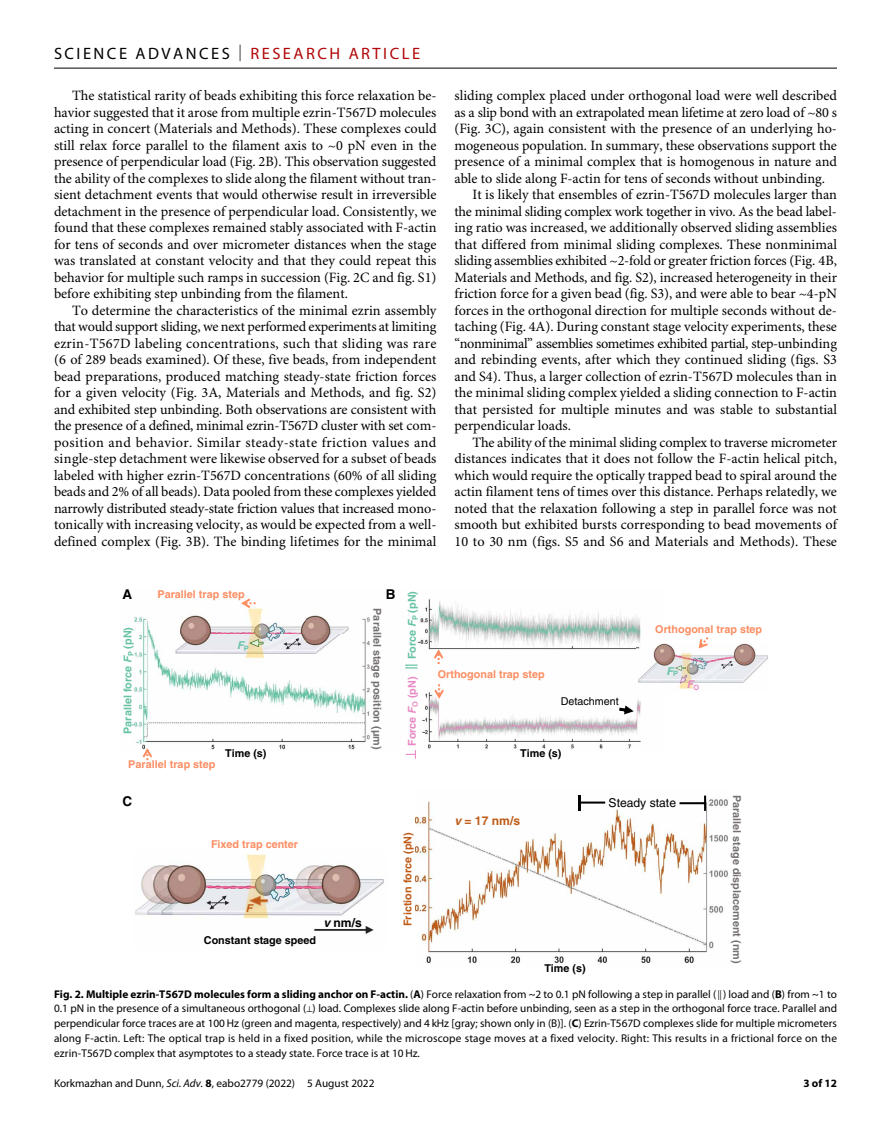
<style>
.page{position:relative;width:891px;height:1134px;background:#fff}
.page>*{position:absolute;margin:0;border:0;box-sizing:border-box;transform-origin:0 0}
.t1{font:16.5px "Myriad Pro";letter-spacing:.15em;color:#000}
.t2{font:14.25px/16.5px "Minion Pro";color:#000;text-align:justify}
.t3{font:14.25px "Minion Pro";letter-spacing:-.03em;color:#000}
.t4{font:14.25px "Minion Pro";letter-spacing:-.02em;color:#000}
.t5{font:700 13.5px "Helvetica";color:#000}
.t6{font:12.15px "Helvetica";color:#000}
.t7{font:700 12.15px "Helvetica";color:#bf5b17}
.t8{font:700 12.15px "Helvetica";color:#000}
.t9{font:11.25px/15px "Myriad Pro";color:#000;text-align:justify}
.t10{font:700 11.25px "Myriad Pro";color:#000}
.t11{font:700 10.8px "Helvetica";color:#fc8d62}
.t12{font:700 10.8px "Helvetica";color:#767171}
.t13{font:700 10.8px "Helvetica";color:#000}
.t14{font:700 10.8px "Helvetica";color:#66c2a5}
.t15{font:700 10.8px "Helvetica";color:#bf5b17}
.t16{font:700 10.8px "Helvetica";color:#e78ac3}
.t17{font:10.8px "Helvetica";color:#000}
.t18{font:italic 700 10.8px "Helvetica";color:#66c2a5}
.t19{font:italic 700 10.8px "Helvetica";color:#e78ac3}
.t20{font:italic 700 10.8px "Helvetica";color:#bf5b17}
.s1{font-weight:300}
.s2{color:#b10508}
.s3{font-style:italic}
.s4{font-weight:700}
</style>
<div class="page">
<hr style="left:54px;top:68px;width:783px;height:1px;background:#000">
<img style="left:130px;top:598px;width:511px;height:152px">
<img style="left:135px;top:854px;width:249px;height:80px">
<img style="left:415px;top:795px;width:313px;height:169px">
<svg style="left:143px;top:748px;width:9px;height:12px"></svg>
<svg style="left:434px;top:649px;width:9px;height:15px"></svg>
<svg style="left:579px;top:796px;width:2px;height:15px"></svg>
<svg style="left:704px;top:796px;width:2px;height:15px"></svg>
<hr style="left:579px;top:802px;width:26px;height:2px;background:#000">
<hr style="left:680px;top:802px;width:26px;height:2px;background:#000">
<svg style="left:619px;top:705px;width:15px;height:9px"></svg>
<svg style="left:434px;top:684px;width:10px;height:15px"></svg>
<img style="left:171px;top:606px;width:181px;height:56px">
<svg style="left:241px;top:599px;width:15px;height:9px"></svg>
<img style="left:636px;top:643px;width:132px;height:47px">
<svg style="left:699px;top:637px;width:10px;height:11px"></svg>
<svg style="left:405px;top:665px;width:13px;height:4px"></svg>
<svg style="left:406px;top:750px;width:10px;height:9px"></svg>
<p class="t1" style="left:54px;top:40px;width:368px">SCIENCE ADVANCES <span class="s1">|</span> <span class="s2">RESEARCH ARTICLE</span></p>
<p class="t2" style="left:54px;top:89px;width:384px;text-indent:18px">The statistical rarity of beads exhibiting this force relaxation be&shy;havior suggested that it arose from multiple ezrin-T567D molecules acting in concert (Materials and Methods). These complexes could still relax force parallel to the filament axis to ~0 pN even in the presence of perpendicular load (Fig. 2B). This observation suggested the ability of the complexes to slide along the filament without tran&shy;sient detachment events that would otherwise result in irreversible detachment in the presence of perpendicular load. Consistently, we found that these complexes remained stably associated with F-actin for tens of seconds and over micrometer distances when the stage was translated at constant velocity and that they could repeat this behavior for multiple such ramps in succession (Fig. 2C and fig. S1) before exhibiting step unbinding from the filament.</p>
<p class="t2" style="left:54px;top:303px;width:384px;text-indent:18px">To determine the characteristics of the minimal ezrin assembly that would support sliding, we next performed experiments at limiting ezrin-T567D labeling concentrations, such that sliding was rare (6 of 289 beads examined). Of these, five beads, from independent bead preparations, produced matching steady-state friction forces for a given velocity (Fig. 3A, Materials and Methods, and fig. S2) and exhibited step unbinding. Both observations are consistent with the presence of a defined, minimal ezrin-T567D cluster with set com&shy;position and behavior. Similar steady-state friction values and single-step detachment were likewise observed for a subset of beads labeled with higher ezrin-T567D concentrations (60% of all sliding beads and 2% of all beads). Data pooled from these complexes yielded narrowly distributed steady-state friction values that increased mono&shy;tonically with increasing velocity, as would be expected from a well&shy;defined complex (Fig. 3B). The binding lifetimes for the minimal</p>
<p class="t2" style="left:454px;top:89px;width:384px">sliding complex placed under orthogonal load were well described</p>
<p class="t2" style="left:454px;top:105px;width:384px">as a slip bond with an extrapolated mean lifetime at zero load of ~80 s</p>
<p class="t2" style="left:454px;top:122px;width:384px">(Fig. 3C), again consistent with the presence of an underlying ho-</p>
<p class="t2" style="left:454px;top:138px;width:384px">mogeneous population. In summary, these observations support the</p>
<p class="t2" style="left:454px;top:155px;width:384px">presence of a minimal complex that is homogenous in nature and</p>
<p class="t2" style="left:454px;top:171px;width:372px">able to slide along F-actin for tens of seconds without unbinding.</p>
<p class="t2" style="left:472px;top:188px;width:366px">It is likely that ensembles of ezrin-T567D molecules larger than</p>
<p class="t4" style="left:454px;top:202px;width:384px">the minimal sliding complex work together in vivo. As the bead label-</p>
<p class="t2" style="left:454px;top:221px;width:384px">ing ratio was increased, we additionally observed sliding assemblies</p>
<p class="t2" style="left:454px;top:237px;width:384px">that differed from minimal sliding complexes. These nonminimal</p>
<p class="t2" style="left:454px;top:254px;width:384px">sliding assemblies exhibited ~2-fold or greater friction forces (Fig. 4B,</p>
<p class="t2" style="left:454px;top:270px;width:384px">Materials and Methods, and fig. S2), increased heterogeneity in their</p>
<p class="t2" style="left:454px;top:287px;width:384px">friction force for a given bead (fig. S3), and were able to bear ~4-pN</p>
<p class="t2" style="left:454px;top:303px;width:384px">forces in the orthogonal direction for multiple seconds without de-</p>
<p class="t2" style="left:454px;top:320px;width:384px">taching (Fig. 4A). During constant stage velocity experiments, these</p>
<p class="t3" style="left:454px;top:334px;width:384px">“nonminimal” assemblies sometimes exhibited partial, step-unbinding</p>
<p class="t2" style="left:454px;top:353px;width:384px">and rebinding events, after which they continued sliding (figs. S3</p>
<p class="t2" style="left:454px;top:369px;width:384px">and S4). Thus, a larger collection of ezrin-T567D molecules than in</p>
<p class="t2" style="left:454px;top:386px;width:384px">the minimal sliding complex yielded a sliding connection to F-actin</p>
<p class="t2" style="left:454px;top:402px;width:384px">that persisted for multiple minutes and was stable to substantial</p>
<p class="t2" style="left:454px;top:419px;width:118px">perpendicular loads.</p>
<p class="t2" style="left:472px;top:435px;width:366px">The ability of the minimal sliding complex to traverse micrometer</p>
<p class="t2" style="left:454px;top:452px;width:384px">distances indicates that it does not follow the F-actin helical pitch,</p>
<p class="t2" style="left:454px;top:468px;width:384px">which would require the optically trapped bead to spiral around the</p>
<p class="t2" style="left:454px;top:485px;width:384px">actin filament tens of times over this distance. Perhaps relatedly, we</p>
<p class="t2" style="left:454px;top:501px;width:384px">noted that the relaxation following a step in parallel force was not</p>
<p class="t2" style="left:454px;top:518px;width:384px">smooth but exhibited bursts corresponding to bead movements of</p>
<p class="t2" style="left:454px;top:534px;width:384px">10 to 30 nm (figs. S5 and S6 and Materials and Methods). These</p>
<p class="t5" style="left:122px;top:586px;width:11px">A</p>
<p class="t14" style="left:121px;top:734px;width:108px;rotate:-90deg">Parallel force <span class="s3">F</span><sub>P</sub> (pN)</p>
<p class="t11" style="left:157px;top:588px;width:89px">Parallel trap step</p>
<p class="t18" style="left:237px;top:639px;width:13px">F<sub>P</sub></p>
<p class="t11" style="left:128px;top:758px;width:89px">Parallel trap step</p>
<p class="t13" style="left:225px;top:746px;width:43px">Time (s)</p>
<p class="t5" style="left:122px;top:793px;width:11px">C</p>
<p class="t5" style="left:386px;top:586px;width:11px">B</p>
<p class="t12" style="left:384px;top:608px;width:143px;rotate:90deg">Parallel stage position (µm)</p>
<p class="t14" style="left:406px;top:659px;width:70px;rotate:-90deg">Force <span class="s3">F</span><sub>P</sub> (pN)</p>
<p class="t16" style="left:406px;top:746px;width:71px;rotate:-90deg">Force <span class="s3">F</span><sub>O</sub> (pN)</p>
<p class="t11" style="left:211px;top:838px;width:89px">Fixed trap center</p>
<p class="t20" style="left:246px;top:902px;width:8px">F</p>
<p class="t13" style="left:204px;top:933px;width:114px">Constant stage speed</p>
<p class="t8" style="left:323px;top:915px;width:40px"><span class="s3">v</span> nm/s</p>
<p class="t15" style="left:401px;top:926px;width:95px;rotate:-90deg">Friction force (pN)</p>
<p class="t11" style="left:438px;top:668px;width:108px">Orthogonal trap step</p>
<p class="t17" style="left:561px;top:695px;width:60px">Detachment</p>
<p class="t13" style="left:520px;top:747px;width:43px">Time (s)</p>
<p class="t11" style="left:655px;top:622px;width:108px">Orthogonal trap step</p>
<p class="t18" style="left:667px;top:664px;width:13px">F<sub>P</sub></p>
<p class="t19" style="left:687px;top:678px;width:14px">F<sub>O</sub></p>
<p class="t7" style="left:454px;top:814px;width:67px"><span class="s3">v</span> = 17 nm/s</p>
<p class="t6" style="left:609px;top:795px;width:69px">Steady state</p>
<p class="t13" style="left:544px;top:962px;width:43px">Time (s)</p>
<p class="t12" style="left:744px;top:795px;width:170px;rotate:90deg">Parallel stage displacement (nm)</p>
<p class="t9" style="left:54px;top:986px;width:785px"><span class="s4">Fig. 2. Multiple ezrin-T567D molecules form a sliding anchor on F-actin.</span> (<span class="s4">A</span>) Force relaxation from ~2 to 0.1 pN following a step in parallel (∥) load and (<span class="s4">B</span>) from ~1 to 0.1 pN in the presence of a simultaneous orthogonal (⊥) load. Complexes slide along F-actin before unbinding, seen as a step in the orthogonal force trace. Parallel and perpendicular force traces are at 100 Hz (green and magenta, respectively) and 4 kHz [gray; shown only in (B)]. (<span class="s4">C</span>) Ezrin-T567D complexes slide for multiple micrometers along F-actin. Left: The optical trap is held in a fixed position, while the microscope stage moves at a fixed velocity. Right: This results in a frictional force on the ezrin-T567D complex that asymptotes to a steady state. Force trace is at 10 Hz.</p>
<p class="t9" style="left:54px;top:1076px;width:322px">Korkmazhan and Dunn, <span class="s3">Sci. Adv.</span> <span class="s4">8</span>, eabo2779 (2022) 5 August 2022</p>
<p class="t10" style="left:803px;top:1074px;width:35px">3 of 12</p>
</div>
